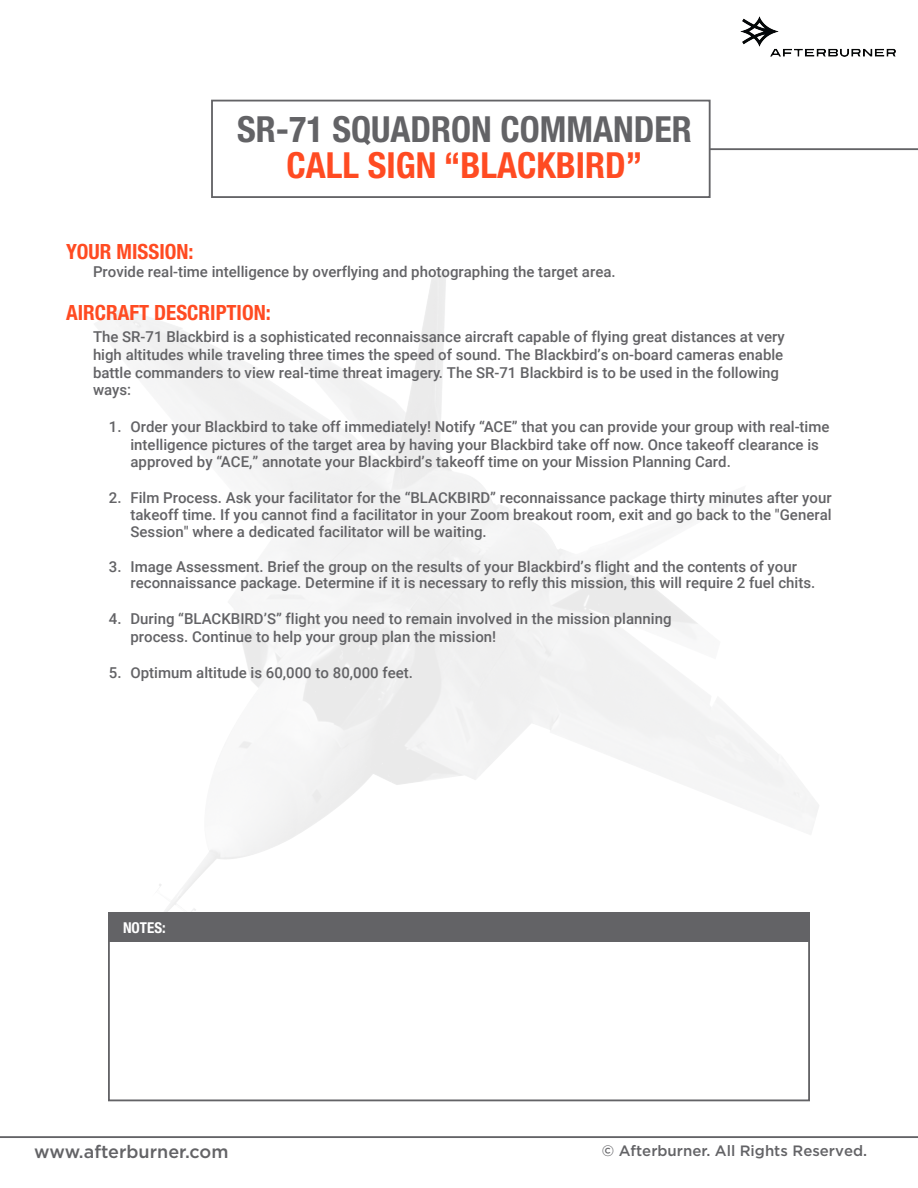
<style>
.page{position:relative;width:918px;height:1188px;background:#fff}
.page>*{position:absolute;margin:0;border:0;box-sizing:border-box;transform-origin:0 0}
.t1{font:700 condensed 36px/35.7px "Helvetica Neue";color:#636366;text-align:center}
.Helvetica_body_heade{font:700 condensed 21px "Helvetica Neue";color:#ff4b22}
.gotham_body{font:500 18px "Gotham";color:#636366}
.gotham_body-2{font:500 15px/17.7px "Roboto";color:#636366}
.gotham_body-3{font:500 15px "Gotham";color:#636366}
.t2{font:700 condensed 15px "Helvetica Neue";color:#fff}
.s1{color:#ff4b22}
</style>
<div class="page">
<hr style="left:640px;top:148px;width:278px;height:2px;background:#636366">
<div style="left:211px;top:100px;width:500px;height:98px;background:#fff;border:2px solid #636366"></div>
<hr style="left:0;top:1136px;width:918px;height:2px;background:#636366">
<div style="left:108px;top:912px;width:702px;height:189px;border:2px solid #636366"></div>
<div style="left:108px;top:912px;width:702px;height:30px;background:#636366"></div>
<img style="left:741px;top:17px;width:155px;height:40px">
<p class="t1" style="left:237px;top:111px;width:456px">SR-71 SQUADRON COMMANDER<br><span class="s1">CALL SIGN “BLACKBIRD”</span></p>
<p class="Helvetica_body_heade" style="left:66px;top:239px;width:129px">YOUR MISSION:</p>
<p class="gotham_body-2" style="left:93px;top:262px;width:524px">Provide real-time intelligence by overflying and photographing the target area.</p>
<p class="Helvetica_body_heade" style="left:66px;top:300px;width:206px">AIRCRAFT DESCRIPTION:</p>
<p class="gotham_body-2" style="left:93px;top:328px;width:693px">The SR-71 Blackbird is a sophisticated reconnaissance aircraft capable of flying great distances at very high altitudes while traveling three times the speed of sound. The Blackbird’s on-board cameras enable battle commanders to view real-time threat imagery. The SR-71 Blackbird is to be used in the following ways:</p>
<p class="gotham_body-2" style="left:130px;top:418px;width:701px;line-height:17.2px;text-indent:-22px">1. Order your Blackbird to take off immediately! Notify “ACE” that you can provide your group with real-time intelligence pictures of the target area by having your Blackbird take off now. Once takeoff clearance is approved by “ACE,” annotate your Blackbird’s takeoff time on your Mission Planning Card.</p>
<p class="gotham_body-2" style="left:130px;top:489px;width:703px;line-height:16.8px;text-align:justify;text-indent:-22px">2. Film Process. Ask your facilitator for the “BLACKBIRD” reconnaissance package thirty minutes after your takeoff time. If you cannot find a facilitator in your Zoom breakout room, exit and go back to the "General Session" where a dedicated facilitator will be waiting.</p>
<p class="gotham_body-2" style="left:130px;top:557px;width:686px;line-height:17px;text-indent:-22px">3. Image Assessment. Brief the group on the results of your Blackbird’s flight and the contents of your reconnaissance package. Determine if it is necessary to refly this mission, this will require 2 fuel chits.</p>
<p class="gotham_body-2" style="left:130px;top:610px;width:543px;text-indent:-22px">4. During “BLACKBIRD’S” flight you need to remain involved in the mission planning process. Continue to help your group plan the mission!</p>
<p class="gotham_body-2" style="left:109px;top:664px;width:306px">5. Optimum altitude is 60,000 to 80,000 feet.</p>
<p class="t2" style="left:123px;top:918px;width:44px">NOTES:</p>
<p class="gotham_body" style="left:34px;top:1141px;width:196px">www.afterburner.com</p>
<p class="gotham_body-3" style="left:602px;top:1142px;width:267px">© Afterburner. All Rights Reserved.</p>
</div>
